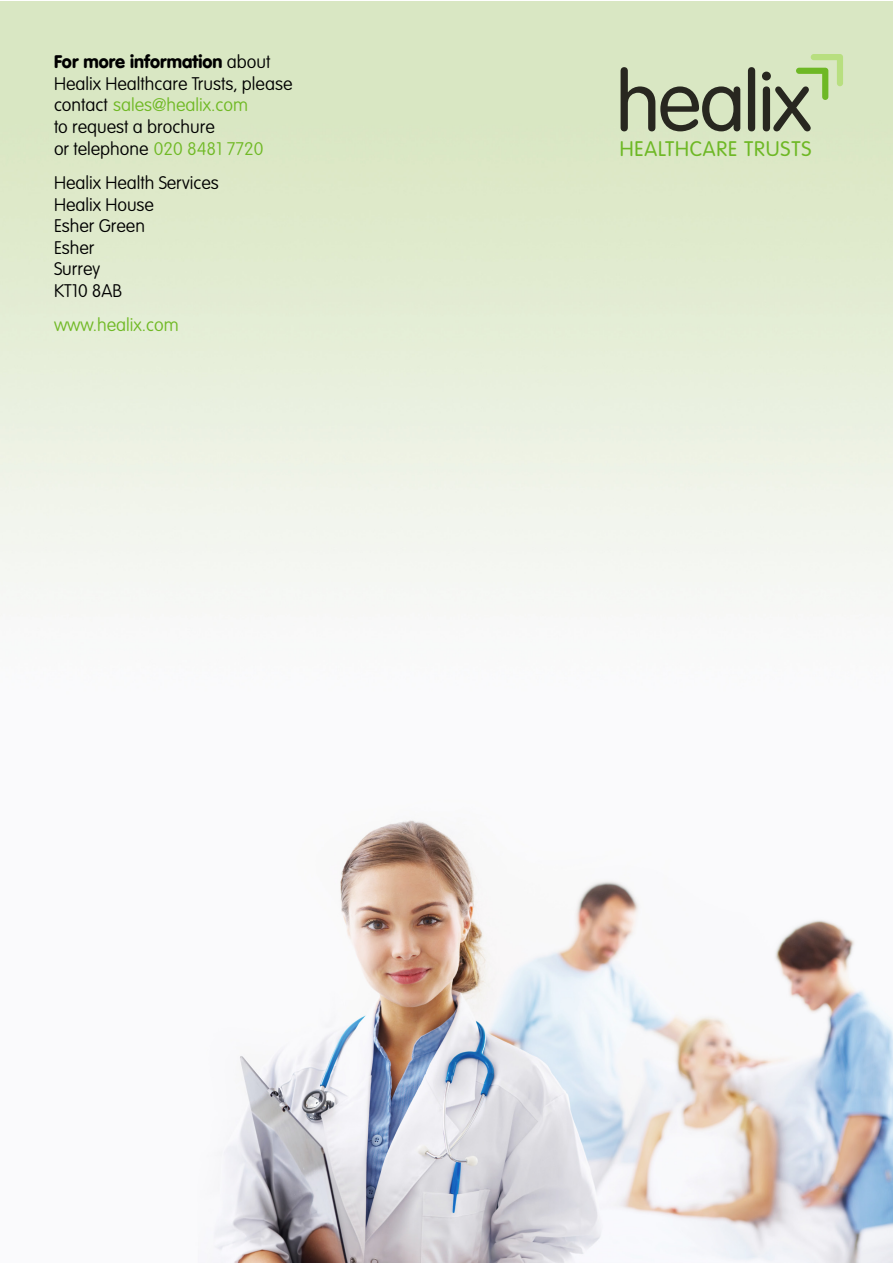
<style>
.page{position:relative;width:893px;height:1263px;background:#fff}
.page>*{position:absolute;margin:0;border:0;box-sizing:border-box;transform-origin:0 0}
.t1{font:300 20.7px "VAG Rounded Std";letter-spacing:.04em;color:#6eb825}
.t2{font:100 18px/21.6px "VAG Rounded Std";color:#000}
.t3{font:100 18px "VAG Rounded Std";color:#70b925}
.s1{font-weight:900}
.s2{color:#70b925}
</style>
<div class="page">
<img style="left:0;top:1px;width:892px;height:1262px">
<svg style="left:621px;top:67px;width:119px;height:64px;background:#9ea78d"></svg>
<div style="left:748px;top:67px;width:7px;height:64px;background:#282720;border-radius:4px"></div>
<div style="left:763px;top:86px;width:7px;height:45px;background:#282720;border-radius:4px"></div>
<div style="left:762px;top:72px;width:9px;height:9px;background:#282720;border-radius:50%"></div>
<svg style="left:773px;top:54px;width:70px;height:77px;background:#b9cba0"></svg>
<p class="t2" style="left:54px;top:52px;width:240px"><span class="s1">For more information</span> about<br>Healix Healthcare Trusts, please contact <span class="s2">sales@healix.com<br></span>to request a brochure<br>or telephone <span class="s2">020 8481 7720</span></p>
<p class="t2" style="left:54px;top:172px;width:166px">Healix Health Services<br>Healix House<br>Esher Green<br>Esher<br>Surrey<br>KT10 8AB</p>
<p class="t3" style="left:54px;top:315px;width:126px">www.healix.com</p>
<p class="t1" style="left:620px;top:137px;width:193px">HEALTHCARE TRUSTS</p>
</div>
